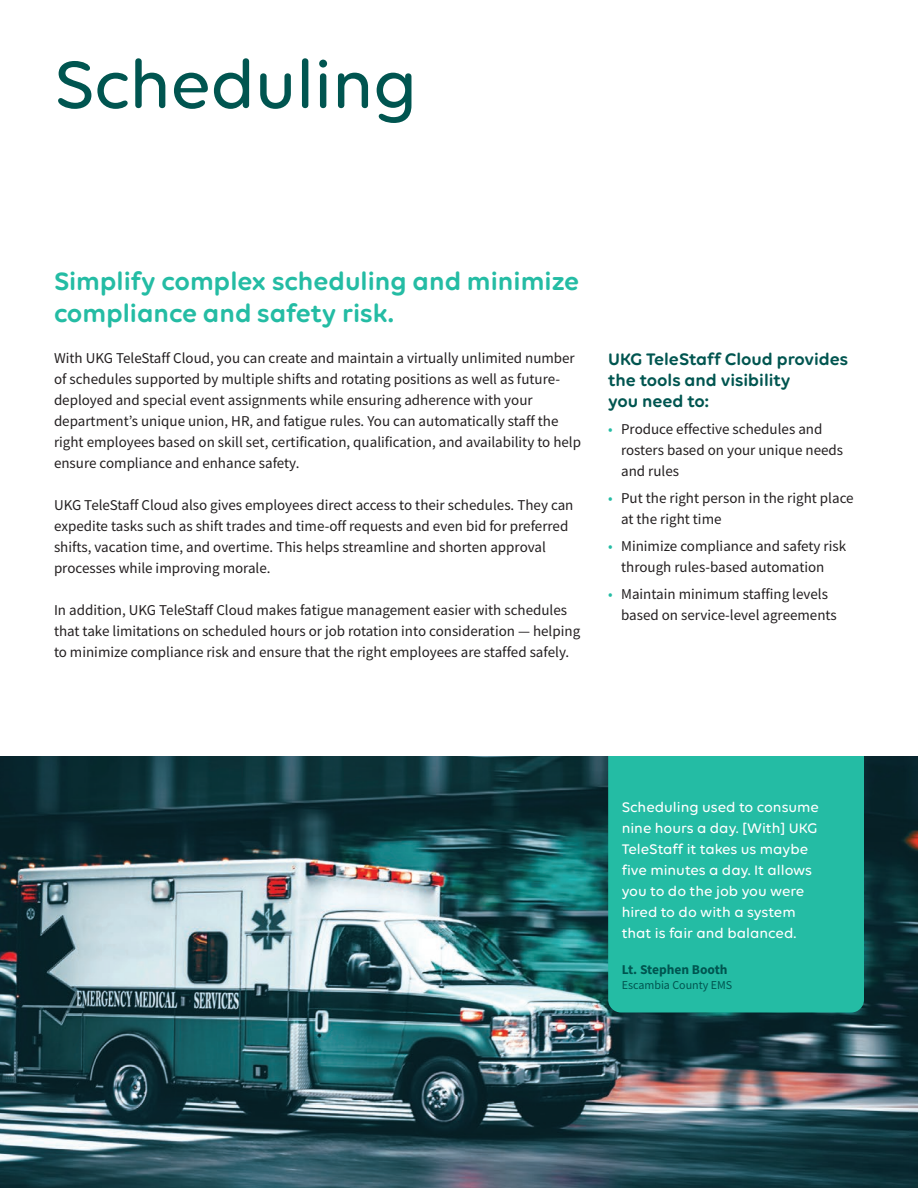
<style>
.page{position:relative;width:918px;height:1188px;background:#fff}
.page>*{position:absolute;margin:0;border:0;box-sizing:border-box;transform-origin:0 0}
.Main_headline_Dark_T{font:500 72px "Volte Rounded";letter-spacing:-.01em;color:#005550}
.Body_text_14_18_Ligh{font:600 27px/31.5px "Volte Rounded";color:#24bca4}
.Body_text_header_12{font:600 18px/21px "Volte Rounded";color:#005550}
.Body_text_9_12_Black{font:15px/21px "Source Sans Pro";color:#231f20}
.Body_text_9_12_Black-2{font:500 15px/21px "Volte Rounded";color:#fff}
.Body_text_9_12_Black-3{font:700 13.5px "Source Sans Pro";color:#005550}
.Body_text_9_12_Black-4{font:12px "Source Sans Pro";color:#005550}
.s1{color:#24bca4}
</style>
<div class="page">
<img style="left:0;top:756px;width:918px;height:432px">
<div style="left:608px;top:756px;width:256px;height:256px;background:#24bca4"></div>
<p class="Main_headline_Dark_T" style="left:54px;top:42px;width:365px">Scheduling</p>
<p class="Body_text_14_18_Ligh" style="left:54px;top:265px;width:527px">Simplify complex scheduling and minimize compliance and safety risk.</p>
<p class="Body_text_9_12_Black" style="left:54px;top:347px;width:529px">With UKG TeleStaff Cloud, you can create and maintain a virtually unlimited number of schedules supported by multiple shifts and rotating positions as well as future&shy;deployed and special event assignments while ensuring adherence with your department’s unique union, HR, and fatigue rules. You can automatically staff the right employees based on skill set, certification, qualification, and availability to help ensure compliance and enhance safety.</p>
<p class="Body_text_9_12_Black" style="left:54px;top:494px;width:521px">UKG TeleStaff Cloud also gives employees direct access to their schedules. They can expedite tasks such as shift trades and time-off requests and even bid for preferred shifts, vacation time, and overtime. This helps streamline and shorten approval processes while improving morale.</p>
<p class="Body_text_9_12_Black" style="left:54px;top:599px;width:528px">In addition, UKG TeleStaff Cloud makes fatigue management easier with schedules that take limitations on scheduled hours or job rotation into consideration — helping to minimize compliance risk and ensure that the right employees are staffed safely.</p>
<p class="Body_text_header_12" style="left:608px;top:348px;width:241px">UKG TeleStaff Cloud provides the tools and visibility<br>you need to:</p>
<p class="Body_text_9_12_Black" style="left:621px;top:419px;width:224px;text-indent:-13px"><span class="s1">•</span> Produce effective schedules and rosters based on your unique needs and rules</p>
<p class="Body_text_9_12_Black" style="left:621px;top:488px;width:234px;text-indent:-13px"><span class="s1">•</span> Put the right person in the right place at the right time</p>
<p class="Body_text_9_12_Black" style="left:608px;top:536px;width:240px;text-align:center"><span class="s1">•</span> Minimize compliance and safety risk through rules-based automation</p>
<p class="Body_text_9_12_Black" style="left:621px;top:584px;width:217px;text-indent:-13px"><span class="s1">•</span> Maintain minimum staffing levels based on service-level agreements</p>
<p class="Body_text_9_12_Black-2" style="left:622px;top:796px;width:199px">Scheduling used to consume nine hours a day. [With] UKG<br>TeleStaff it takes us maybe five minutes a day. It allows you to do the job you were hired to do with a system that is fair and balanced.</p>
<p class="Body_text_9_12_Black-3" style="left:622px;top:960px;width:107px">Lt. Stephen Booth</p>
<p class="Body_text_9_12_Black-4" style="left:622px;top:977px;width:112px">Escambia County EMS</p>
</div>
